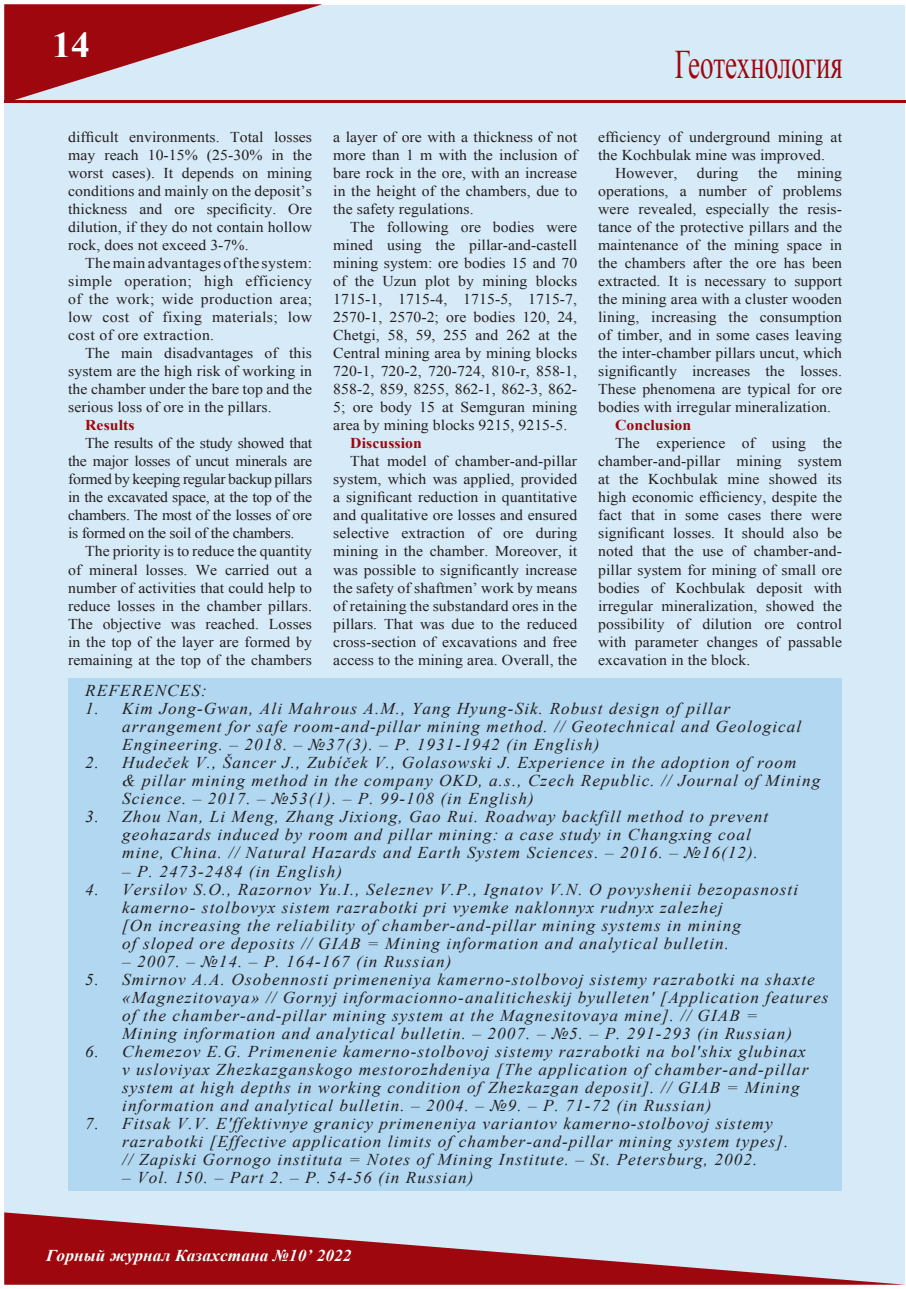
<style>
.page{position:relative;width:906px;height:1289px;background:#fff}
.page>*{position:absolute;margin:0;border:0;box-sizing:border-box;transform-origin:0 0}
.t1{font:40.5px "Times New Roman";color:#9d070d;scale:.67 1}
.t2{font:700 36px "Times New Roman";color:#fff;scale:1.05 1}
.t3{font:italic 16.5px/18px "Times New Roman";letter-spacing:.06em;color:#231f20;scale:1.05 1}
.t4{font:italic 700 16.5px "Times New Roman";letter-spacing:.005em;color:#fff;scale:1.05 1}
.t5{font:15px/18px "Times New Roman";letter-spacing:.005em;color:#231f20;text-align:justify;scale:1.05 1}
.t6{font:700 15px "Times New Roman";letter-spacing:.005em;color:#9d070d;scale:1.05 1}
</style>
<div class="page">
<div style="left:4px;top:5px;width:900px;height:1278px;background:#d7eaf7"></div>
<svg style="left:4px;top:4px;width:318px;height:96px"></svg>
<svg style="left:4px;top:1212px;width:901px;height:72px"></svg>
<hr style="left:4px;top:100px;width:902px;height:3px;background:#9d070d">
<div style="left:68px;top:678px;width:774px;height:513px;background:#b1d7f1"></div>
<h2 class="t2" style="left:52px;top:20px;width:38px">14</h2>
<h1 class="t1" style="left:674px;top:37px;width:252px">Геотехнология</h1>
<p class="t5" style="left:68px;top:128px;width:234px">difficult environments. Total losses may reach 10-15% (25-30% in the worst cases). It depends on mining conditions and mainly on the deposit’s thickness and ore specificity. Ore dilution, if they do not contain hollow rock, does not exceed 3-7%.</p>
<p class="t5" style="left:68px;top:254px;width:234px;text-indent:17px">The main advantages of the system: simple operation; high efficiency of the work; wide production area; low cost of fixing materials; low cost of ore extraction.</p>
<p class="t5" style="left:68px;top:344px;width:234px;text-indent:17px">The main disadvantages of this system are the high risk of working in the chamber under the bare top and the serious loss of ore in the pillars.</p>
<p class="t6" style="left:85px;top:415px;width:49px">Results</p>
<p class="t5" style="left:68px;top:434px;width:234px;text-indent:17px">The results of the study showed that the major losses of uncut minerals are formed by keeping regular backup pillars in the excavated space, at the top of the chambers. The most of the losses of ore is formed on the soil of the chambers.</p>
<p class="t5" style="left:68px;top:542px;width:234px;text-indent:17px">The priority is to reduce the quantity of mineral losses. We carried out a number of activities that could help to reduce losses in the chamber pillars.<br>The objective was reached. Losses in the top of the layer are formed by remaining at the top of the chambers</p>
<p class="t5" style="left:333px;top:128px;width:234px">a layer of ore with a thickness of not more than 1 m with the inclusion of bare rock in the ore, with an increase in the height of the chambers, due to the safety regulations.</p>
<p class="t5" style="left:333px;top:218px;width:234px;text-indent:17px">The following ore bodies were mined using the pillar-and-castell mining system: ore bodies 15 and 70 of the Uzun plot by mining blocks 1715-1, 1715-4, 1715-5, 1715-7, 2570-1, 2570-2; ore bodies 120, 24, Chetgi, 58, 59, 255 and 262 at the Central mining area by mining blocks 720-1, 720-2, 720-724, 810-r, 858-1, 858-2, 859, 8255, 862-1, 862-3, 862- 5; ore body 15 at Semguran mining area by mining blocks 9215, 9215-5.</p>
<p class="t6" style="left:350px;top:433px;width:70px">Discussion</p>
<p class="t5" style="left:333px;top:452px;width:234px;text-indent:17px">That model of chamber-and-pillar system, which was applied, provided a significant reduction in quantitative and qualitative ore losses and ensured selective extraction of ore during mining in the chamber. Moreover, it was possible to significantly increase the safety of shaftmen’ work by means of retaining the substandard ores in the pillars. That was due to the reduced cross-section of excavations and free access to the mining area. Overall, the</p>
<p class="t5" style="left:598px;top:128px;width:234px">efficiency of underground mining at</p>
<p class="t5" style="left:598px;top:146px;width:218px">the Kochbulak mine was improved.</p>
<p class="t5" style="left:615px;top:164px;width:61px">However,</p>
<p class="t5" style="left:697px;top:164px;width:41px">during</p>
<p class="t5" style="left:758px;top:164px;width:20px">the</p>
<p class="t5" style="left:598px;top:164px;width:234px;text-indent:199px">mining operations, a number of problems were revealed, especially the resis&shy;tance of the protective pillars and the maintenance of the mining space in the chambers after the ore has been extracted. It is necessary to support the mining area with a cluster wooden lining, increasing the consumption of timber, and in some cases leaving the inter-chamber pillars uncut, which significantly increases the losses.<br>These phenomena are typical for ore bodies with irregular mineralization.</p>
<p class="t6" style="left:615px;top:415px;width:74px">Conclusion</p>
<p class="t5" style="left:598px;top:434px;width:234px;text-indent:17px">The experience of using the chamber-and-pillar mining system at the Kochbulak mine showed its high economic efficiency, despite the fact that in some cases there were significant losses. It should also be noted that the use of chamber-and&shy;pillar system for mining of small ore bodies of Kochbulak deposit with irregular mineralization, showed the possibility of dilution ore control with parameter changes of passable excavation in the block.</p>
<p class="t3" style="left:85px;top:681px;width:117px">REFERENCES:</p>
<p class="t3" style="left:122px;top:699px;width:648px;text-indent:-37px">1. Kim Jong-Gwan, Ali Mahrous A.M., Yang Hyung-Sik. Robust design of pillar arrangement for safe room-and-pillar mining method. // Geotechnical and Geological<br>Engineering. – 2018. – №37(3). – P. 1931-1942 (in English)</p>
<p class="t3" style="left:122px;top:753px;width:666px;text-indent:-37px">2. Hudeček V., Šancer J., Zubíček V., Golasowski J. Experience in the adoption of room<br>&amp; pillar mining method in the company OKD, a.s., Czech Republic. // Journal of Mining<br>Science. – 2017. – №53(1). – P. 99-108 (in English)</p>
<p class="t3" style="left:122px;top:807px;width:617px;text-indent:-37px">3. Zhou Nan, Li Meng, Zhang Jixiong, Gao Rui. Roadway backfill method to prevent geohazards induced by room and pillar mining: a case study in Changxing coal mine, China. // Natural Hazards and Earth System Sciences. – 2016. – №16(12).</p>
<p class="t3" style="left:122px;top:861px;width:211px">– P. 2473-2484 (in English)</p>
<p class="t3" style="left:122px;top:879px;width:645px;text-indent:-37px">4. Versilov S.O., Razornov Yu.I., Seleznev V.P., Ignatov V.N. O povyshenii bezopasnosti kamerno- stolbovyx sistem razrabotki pri vyemke naklonnyx rudnyx zalezhej<br>[On increasing the reliability of chamber-and-pillar mining systems in mining<br>of sloped ore deposits // GIAB = Mining information and analytical bulletin.</p>
<p class="t3" style="left:122px;top:951px;width:315px">– 2007. – №14. – P. 164-167 (in Russian)</p>
<p class="t3" style="left:122px;top:969px;width:674px;text-indent:-37px">5. Smirnov A.A. Osobennosti primeneniya kamerno-stolbovoj sistemy razrabotki na shaxte «Magnezitovaya» // Gornyj informacionno-analiticheskij byulleten' [Application features of the chamber-and-pillar mining system at the Magnesitovaya mine]. // GIAB =<br>Mining information and analytical bulletin. – 2007. – №5. – P. 291-293 (in Russian)</p>
<p class="t3" style="left:122px;top:1041px;width:655px;text-indent:-37px">6. Chemezov E.G. Primenenie kamerno-stolbovoj sistemy razrabotki na bol'shix glubinax v usloviyax Zhezkazganskogo mestorozhdeniya [The application of chamber-and-pillar system at high depths in working condition of Zhezkazgan deposit]. // GIAB = Mining information and analytical bulletin. – 2004. – №9. – P. 71-72 (in Russian)</p>
<p class="t3" style="left:122px;top:1113px;width:636px;text-indent:-37px">7. Fitsak V.V. E'ffektivnye granicy primeneniya variantov kamerno-stolbovoj sistemy razrabotki [Effective application limits of chamber-and-pillar mining system types]. // Zapiski Gornogo instituta = Notes of Mining Institute. – St. Petersburg, 2002.</p>
<p class="t3" style="left:122px;top:1167px;width:336px">– Vol. 150. – Part 2. – P. 54-56 (in Russian)</p>
<p class="t4" style="left:46px;top:1244px;width:292px">Горный журнал Казахстана №10’ 2022</p>
</div>
